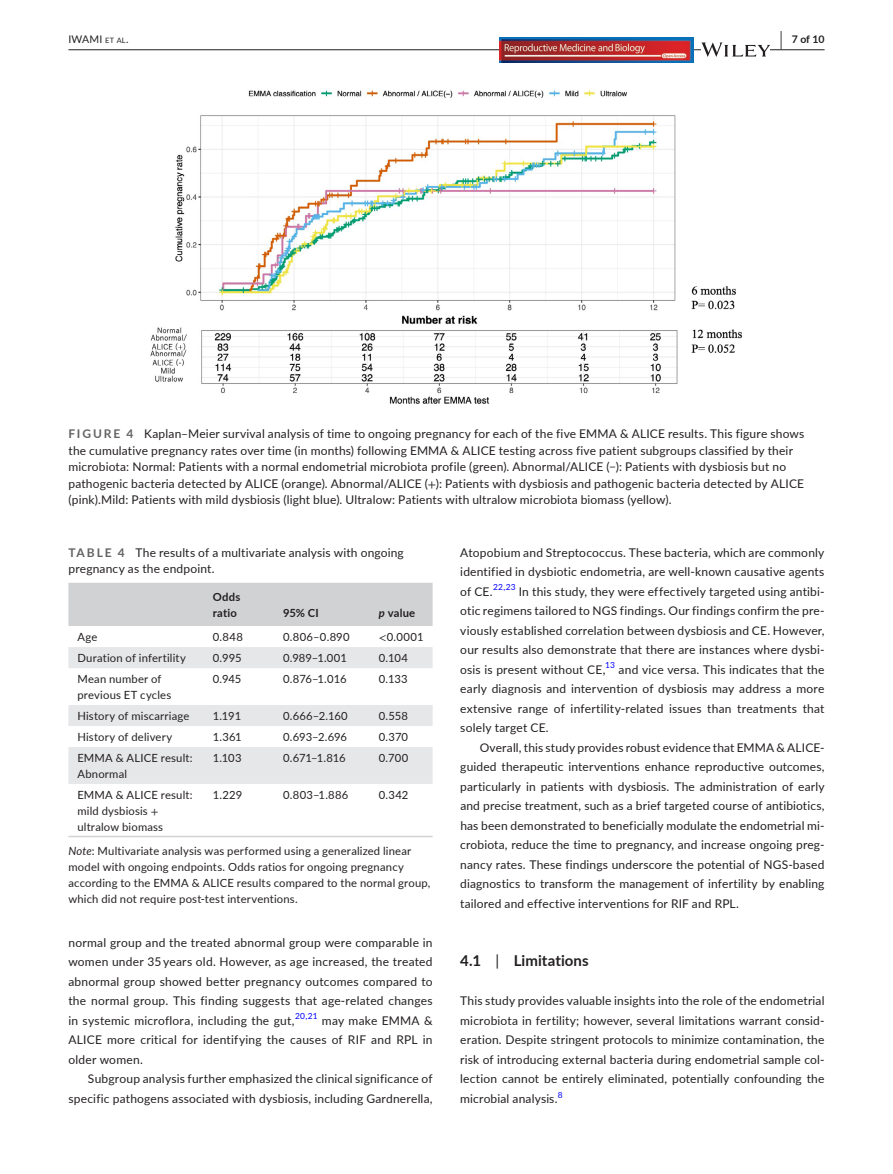
<style>
.page{position:relative;width:893px;height:1174px;background:#fff}
.page>*{position:absolute;margin:0;border:0;box-sizing:border-box;transform-origin:0 0}
.t1{font:700 15px "Lato";letter-spacing:.005em;color:#231f20}
.t2{font:12px/19.5px "Lato";letter-spacing:.015em;color:#231f20;text-align:justify}
.t3{font:11.25px/15.8px "Lato";letter-spacing:.015em;color:#231f20}
.t4{font:700 11.25px/15.8px "Lato";letter-spacing:.02em;color:#231f20}
.t5{font:10.5px "Lato";letter-spacing:.02em;color:#231f20}
.t6{font:700 10.5px "Lato";color:#231f20}
.t7{font:8.4px "Lato";color:#00f}
.s1{font-size:7.35px}
.s2{font-size:19.5px}
.s3{font-weight:700;color:#636366}
.s4{font-family:"STIX"}
.s5{font-style:italic}
.s6{font-weight:400}
</style>
<div class="page">
<hr style="left:68px;top:49px;width:756px;height:1px;background:#231f20">
<img style="left:499px;top:37px;width:195px;height:25px">
<svg style="left:701px;top:42px;width:69px;height:15px"></svg>
<img style="left:150px;top:90px;width:593px;height:314px">
<div style="left:68px;top:583px;width:365px;height:43px;background:#d1d2d4"></div>
<svg style="left:68px;top:647px;width:365px;height:137px;fill:#e6e7e9"></svg>
<hr style="left:68px;top:835px;width:136px;height:2px;background:#d1d2d4">
<hr style="left:204px;top:835px;width:70px;height:2px;background:#d1d2d4">
<hr style="left:274px;top:835px;width:96px;height:2px;background:#d1d2d4">
<hr style="left:370px;top:835px;width:63px;height:2px;background:#d1d2d4">
<p class="t5" style="left:68px;top:31px;width:62px">IWAMI <span class="s1">et al</span>.</p>
<p class="t6" style="left:780px;top:31px;width:46px"><span class="s2">|</span> 7 of 10</p>
<p class="t2" style="left:68px;top:425px;width:737px;line-height:16.5px;text-align:left"><span class="s3">FIGURE 4</span> Kaplan–Meier survival analysis of time to ongoing pregnancy for each of the five EMMA &amp; ALICE results. This figure shows the cumulative pregnancy rates over time (in months) following EMMA &amp; ALICE testing across five patient subgroups classified by their microbiota: Normal: Patients with a normal endometrial microbiota profile (green). Abnormal/ALICE (−): Patients with dysbiosis but no pathogenic bacteria detected by ALICE (orange). Abnormal/ALICE (<span class="s4">+</span>): Patients with dysbiosis and pathogenic bacteria detected by ALICE (pink).Mild: Patients with mild dysbiosis (light blue). Ultralow: Patients with ultralow microbiota biomass (yellow).</p>
<p class="t2" style="left:68px;top:543px;width:337px;line-height:16.5px"><span class="s3">TABLE 4</span> The results of a multivariate analysis with ongoing pregnancy as the endpoint.</p>
<p class="t4" style="left:213px;top:588px;width:29px">Odds ratio</p>
<p class="t4" style="left:283px;top:604px;width:37px">95% CI</p>
<p class="t4" style="left:379px;top:604px;width:38px"><span class="s5">p</span> value</p>
<p class="t3" style="left:77px;top:628px;width:21px">Age</p>
<p class="t3" style="left:213px;top:628px;width:32px">0.848</p>
<p class="t3" style="left:283px;top:628px;width:68px">0.806–0.890</p>
<p class="t3" style="left:379px;top:628px;width:46px"><span class="s4">&lt;</span>0.0001</p>
<p class="t3" style="left:77px;top:649px;width:110px">Duration of infertility</p>
<p class="t3" style="left:213px;top:649px;width:30px">0.995</p>
<p class="t3" style="left:283px;top:649px;width:65px">0.989–1.001</p>
<p class="t3" style="left:379px;top:649px;width:31px">0.104</p>
<p class="t3" style="left:77px;top:671px;width:95px">Mean number of previous ET cycles</p>
<p class="t3" style="left:213px;top:671px;width:30px">0.945</p>
<p class="t3" style="left:283px;top:671px;width:65px">0.876–1.016</p>
<p class="t3" style="left:379px;top:671px;width:30px">0.133</p>
<p class="t3" style="left:77px;top:707px;width:113px">History of miscarriage</p>
<p class="t3" style="left:213px;top:707px;width:30px">1.191</p>
<p class="t3" style="left:283px;top:707px;width:66px">0.666–2.160</p>
<p class="t3" style="left:379px;top:707px;width:31px">0.558</p>
<p class="t3" style="left:77px;top:728px;width:96px">History of delivery</p>
<p class="t3" style="left:213px;top:728px;width:30px">1.361</p>
<p class="t3" style="left:283px;top:728px;width:65px">0.693–2.696</p>
<p class="t3" style="left:379px;top:728px;width:31px">0.370</p>
<p class="t3" style="left:77px;top:749px;width:117px">EMMA &amp; ALICE result:<br>Abnormal</p>
<p class="t3" style="left:213px;top:749px;width:30px">1.103</p>
<p class="t3" style="left:283px;top:749px;width:64px">0.671–1.816</p>
<p class="t3" style="left:379px;top:749px;width:31px">0.700</p>
<p class="t3" style="left:77px;top:786px;width:117px">EMMA &amp; ALICE result: mild dysbiosis <span class="s4">+ </span>ultralow biomass</p>
<p class="t3" style="left:213px;top:786px;width:31px">1.229</p>
<p class="t3" style="left:283px;top:786px;width:67px">0.803–1.886</p>
<p class="t3" style="left:379px;top:786px;width:31px">0.342</p>
<p class="t3" style="left:68px;top:843px;width:364px"><span class="s5">Note</span>: Multivariate analysis was performed using a generalized linear model with ongoing endpoints. Odds ratios for ongoing pregnancy according to the EMMA &amp; ALICE results compared to the normal group, which did not require post-test interventions.</p>
<p class="t2" style="left:68px;top:932px;width:366px">normal group and the treated abnormal group were comparable in women under 35 years old. However, as age increased, the treated abnormal group showed better pregnancy outcomes compared to the normal group. This finding suggests that age-related changes in systemic microflora, including the gut,<sup>20,21</sup> may make EMMA &amp; ALICE more critical for identifying the causes of RIF and RPL in older women.</p>
<p class="t2" style="left:68px;top:1068px;width:366px;text-align:right">Subgroup analysis further emphasized the clinical significance of specific pathogens associated with dysbiosis, including Gardnerella,</p>
<p class="t2" style="left:460px;top:542px;width:366px">Atopobium and Streptococcus. These bacteria, which are commonly identified in dysbiotic endometria, are well-known causative agents of CE.</p>
<p class="t7" style="left:493px;top:581px;width:24px">22,23</p>
<p class="t2" style="left:460px;top:581px;width:366px;text-indent:58px">In this study, they were effectively targeted using antibi&shy;otic regimens tailored to NGS findings. Our findings confirm the pre&shy;viously established correlation between dysbiosis and CE. However, our results also demonstrate that there are instances where dysbi&shy;osis is present without CE,</p>
<p class="t7" style="left:605px;top:659px;width:11px">13</p>
<p class="t2" style="left:460px;top:659px;width:366px;text-indent:158px">and vice versa. This indicates that the early diagnosis and intervention of dysbiosis may address a more extensive range of infertility-related issues than treatments that solely target CE.</p>
<p class="t2" style="left:460px;top:737px;width:366px;text-indent:20px">Overall, this study provides robust evidence that EMMA &amp; ALICE&shy;guided therapeutic interventions enhance reproductive outcomes, particularly in patients with dysbiosis. The administration of early and precise treatment, such as a brief targeted course of antibiotics, has been demonstrated to beneficially modulate the endometrial mi&shy;crobiota, reduce the time to pregnancy, and increase ongoing preg&shy;nancy rates. These findings underscore the potential of NGS-based diagnostics to transform the management of infertility by enabling tailored and effective interventions for RIF and RPL.</p>
<p class="t1" style="left:460px;top:950px;width:130px">4.1 <span class="s6">|</span> Limitations</p>
<p class="t2" style="left:460px;top:990px;width:366px">This study provides valuable insights into the role of the endometrial microbiota in fertility; however, several limitations warrant consid&shy;eration. Despite stringent protocols to minimize contamination, the risk of introducing external bacteria during endometrial sample col&shy;lection cannot be entirely eliminated, potentially confounding the microbial analysis.<sup>8</sup></p>
</div>
